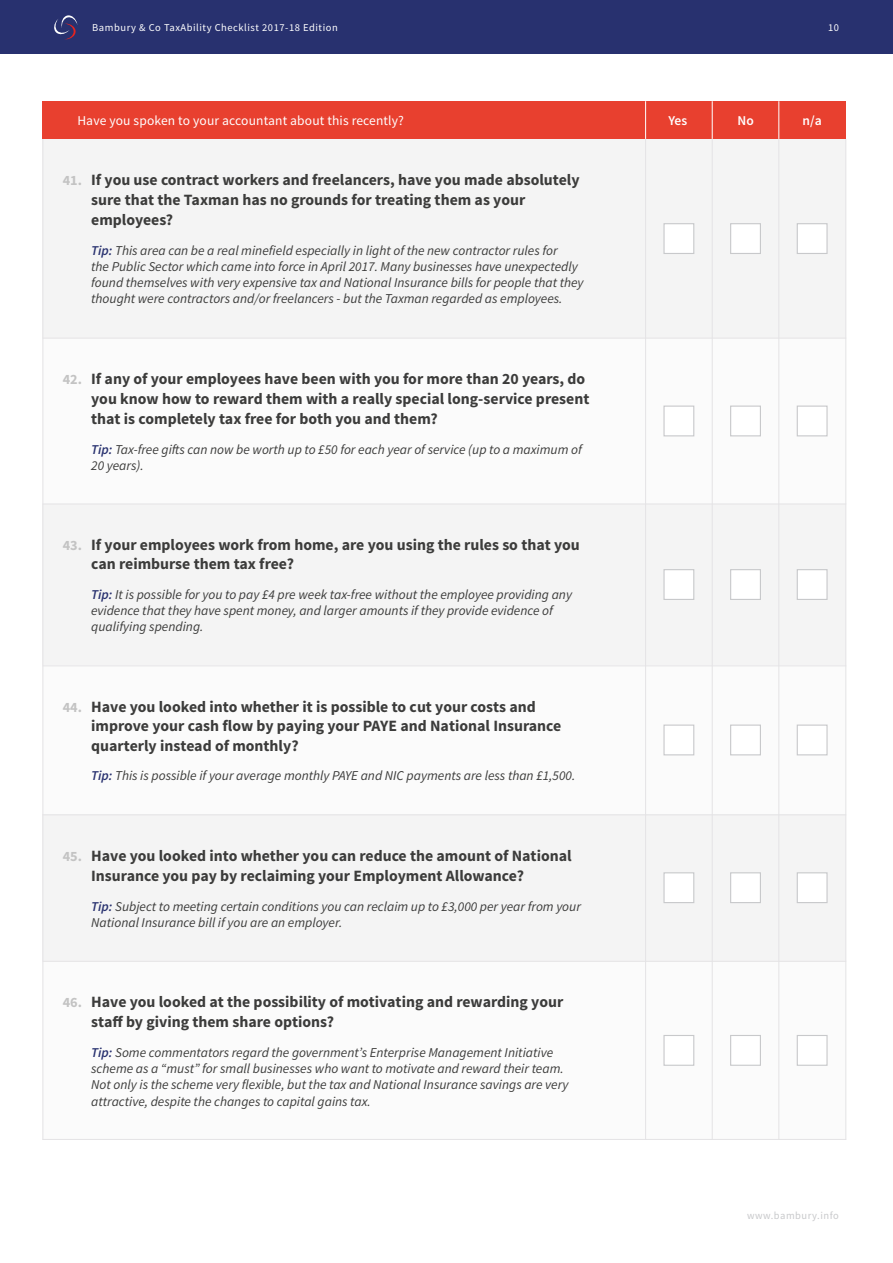
<style>
.page{position:relative;width:893px;height:1263px;background:#fff}
.page>*{position:absolute;margin:0;border:0;box-sizing:border-box;transform-origin:0 0}
.t1{font:700 15.75px/20px "Source Sans Pro";color:#3c3c3b}
.t2{font:700 14.25px "Source Sans Pro";color:#c3c3c3}
.t3{font:italic 13.5px/16.2px "Source Sans Pro";color:#3c3c3b}
.t4{font:13.5px "Source Sans Pro";letter-spacing:.01em;color:#fff}
.t5{font:600 13.5px "Source Sans Pro";color:#fff}
.t6{font:10.5px "Source Sans Pro";letter-spacing:.05em;color:#fff}
.t7{font:10.5px "Source Sans Pro";letter-spacing:.05em;color:#c8c9cb}
.s1{font-weight:600;color:#28316f}
</style>
<div class="page">
<div style="left:0;top:0;width:893px;height:54px;background:#28316f"></div>
<svg style="left:54px;top:15px;width:23px;height:24px"></svg>
<div style="left:43px;top:139px;width:803px;height:199px;background:#f4f4f4"></div>
<div style="left:43px;top:338px;width:803px;height:166px;background:#fbfbfb"></div>
<div style="left:43px;top:504px;width:803px;height:161px;background:#f4f4f4"></div>
<div style="left:43px;top:814px;width:803px;height:147px;background:#f4f4f4"></div>
<div style="left:43px;top:961px;width:803px;height:179px;background:#fbfbfb"></div>
<div style="left:43px;top:665px;width:803px;height:149px;background:#fbfbfb"></div>
<div style="left:663px;top:223px;width:31px;height:31px;background:#fff;border:1px solid #c8c9cb"></div>
<div style="left:730px;top:223px;width:31px;height:31px;background:#fff;border:1px solid #c8c9cb"></div>
<div style="left:797px;top:223px;width:31px;height:31px;background:#fff;border:1px solid #c8c9cb"></div>
<hr style="left:43px;top:338px;width:803px;height:1px;background:#e4e3e5">
<hr style="left:43px;top:504px;width:803px;height:1px;background:#e4e3e5">
<hr style="left:43px;top:814px;width:803px;height:1px;background:#e4e3e5">
<hr style="left:43px;top:961px;width:803px;height:1px;background:#e4e3e5">
<hr style="left:43px;top:1139px;width:803px;height:1px;background:#e4e3e5">
<hr style="left:43px;top:665px;width:803px;height:1px;background:#e4e3e5">
<div style="left:663px;top:406px;width:31px;height:30px;background:#fff;border:1px solid #c8c9cb"></div>
<div style="left:730px;top:406px;width:31px;height:30px;background:#fff;border:1px solid #c8c9cb"></div>
<div style="left:797px;top:406px;width:31px;height:30px;background:#fff;border:1px solid #c8c9cb"></div>
<div style="left:663px;top:569px;width:31px;height:31px;background:#fff;border:1px solid #c8c9cb"></div>
<div style="left:663px;top:872px;width:31px;height:31px;background:#fff;border:1px solid #c8c9cb"></div>
<div style="left:663px;top:1035px;width:31px;height:31px;background:#fff;border:1px solid #c8c9cb"></div>
<div style="left:663px;top:724px;width:31px;height:31px;background:#fff;border:1px solid #c8c9cb"></div>
<div style="left:730px;top:569px;width:31px;height:31px;background:#fff;border:1px solid #c8c9cb"></div>
<div style="left:730px;top:872px;width:31px;height:31px;background:#fff;border:1px solid #c8c9cb"></div>
<div style="left:730px;top:1035px;width:31px;height:31px;background:#fff;border:1px solid #c8c9cb"></div>
<div style="left:730px;top:724px;width:31px;height:31px;background:#fff;border:1px solid #c8c9cb"></div>
<div style="left:797px;top:569px;width:31px;height:31px;background:#fff;border:1px solid #c8c9cb"></div>
<div style="left:797px;top:872px;width:31px;height:31px;background:#fff;border:1px solid #c8c9cb"></div>
<div style="left:797px;top:1035px;width:31px;height:31px;background:#fff;border:1px solid #c8c9cb"></div>
<div style="left:797px;top:724px;width:31px;height:31px;background:#fff;border:1px solid #c8c9cb"></div>
<hr style="left:645px;top:139px;width:1px;height:1001px;background:#e4e3e5">
<hr style="left:712px;top:139px;width:1px;height:1001px;background:#e4e3e5">
<hr style="left:778px;top:139px;width:1px;height:1001px;background:#e4e3e5">
<hr style="left:845px;top:139px;width:1px;height:1001px;background:#e4e3e5">
<hr style="left:43px;top:139px;width:1px;height:1001px;background:#e4e3e5">
<div style="left:43px;top:101px;width:803px;height:38px;background:#e8402f"></div>
<hr style="left:645px;top:101px;width:1px;height:38px;background:#fff">
<hr style="left:712px;top:101px;width:1px;height:38px;background:#fff">
<hr style="left:778px;top:101px;width:1px;height:38px;background:#fff">
<p class="t6" style="left:92px;top:21px;width:247px">Bambury &amp; Co TaxAbility Checklist 2017-18 Edition</p>
<p class="t6" style="left:828px;top:21px;width:12px">10</p>
<p class="t4" style="left:77px;top:112px;width:328px">Have you spoken to your accountant about this recently?</p>
<p class="t5" style="left:668px;top:112px;width:21px">Yes</p>
<p class="t5" style="left:737px;top:112px;width:18px">No</p>
<p class="t5" style="left:802px;top:112px;width:21px">n/a</p>
<p class="t2" style="left:63px;top:171px;width:21px">41.</p>
<p class="t1" style="left:91px;top:171px;width:490px">If you use contract workers and freelancers, have you made absolutely sure that the Taxman has no grounds for treating them as your employees?</p>
<p class="t3" style="left:91px;top:242px;width:494px"><span class="s1">Tip:</span> This area can be a real minefield especially in light of the new contractor rules for<br>the Public Sector which came into force in April 2017. Many businesses have unexpectedly found themselves with very expensive tax and National Insurance bills for people that they thought were contractors and/or freelancers - but the Taxman regarded as employees.</p>
<p class="t2" style="left:63px;top:370px;width:21px">42.</p>
<p class="t1" style="left:91px;top:369px;width:500px">If any of your employees have been with you for more than 20 years, do you know how to reward them with a really special long-service present that is completely tax free for both you and them?</p>
<p class="t3" style="left:91px;top:441px;width:492px"><span class="s1">Tip:</span> Tax-free gifts can now be worth up to £50 for each year of service (up to a maximum of<br>20 years).</p>
<p class="t2" style="left:63px;top:536px;width:21px">43.</p>
<p class="t1" style="left:91px;top:535px;width:490px;line-height:19.5px">If your employees work from home, are you using the rules so that you can reimburse them tax free?</p>
<p class="t3" style="left:91px;top:586px;width:482px"><span class="s1">Tip:</span> It is possible for you to pay £4 pre week tax-free without the employee providing any evidence that they have spent money, and larger amounts if they provide evidence of qualifying spending.</p>
<p class="t2" style="left:63px;top:698px;width:21px">44.</p>
<p class="t1" style="left:91px;top:697px;width:472px;line-height:19.5px">Have you looked into whether it is possible to cut your costs and improve your cash flow by paying your PAYE and National Insurance quarterly instead of monthly?</p>
<p class="t3" style="left:91px;top:768px;width:486px"><span class="s1">Tip:</span> This is possible if your average monthly PAYE and NIC payments are less than £1,500.</p>
<p class="t2" style="left:63px;top:847px;width:21px">45.</p>
<p class="t1" style="left:91px;top:846px;width:482px">Have you looked into whether you can reduce the amount of National<br>Insurance you pay by reclaiming your Employment Allowance?</p>
<p class="t3" style="left:91px;top:898px;width:491px"><span class="s1">Tip:</span> Subject to meeting certain conditions you can reclaim up to £3,000 per year from your<br>National Insurance bill if you are an employer.</p>
<p class="t2" style="left:63px;top:993px;width:21px">46.</p>
<p class="t1" style="left:91px;top:992px;width:474px">Have you looked at the possibility of motivating and rewarding your staff by giving them share options?</p>
<p class="t3" style="left:91px;top:1044px;width:479px"><span class="s1">Tip:</span> Some commentators regard the government’s Enterprise Management Initiative scheme as a “must” for small businesses who want to motivate and reward their team.<br>Not only is the scheme very flexible, but the tax and National Insurance savings are very attractive, despite the changes to capital gains tax.</p>
<p class="t7" style="left:747px;top:1209px;width:93px">www.bambury.info</p>
</div>
